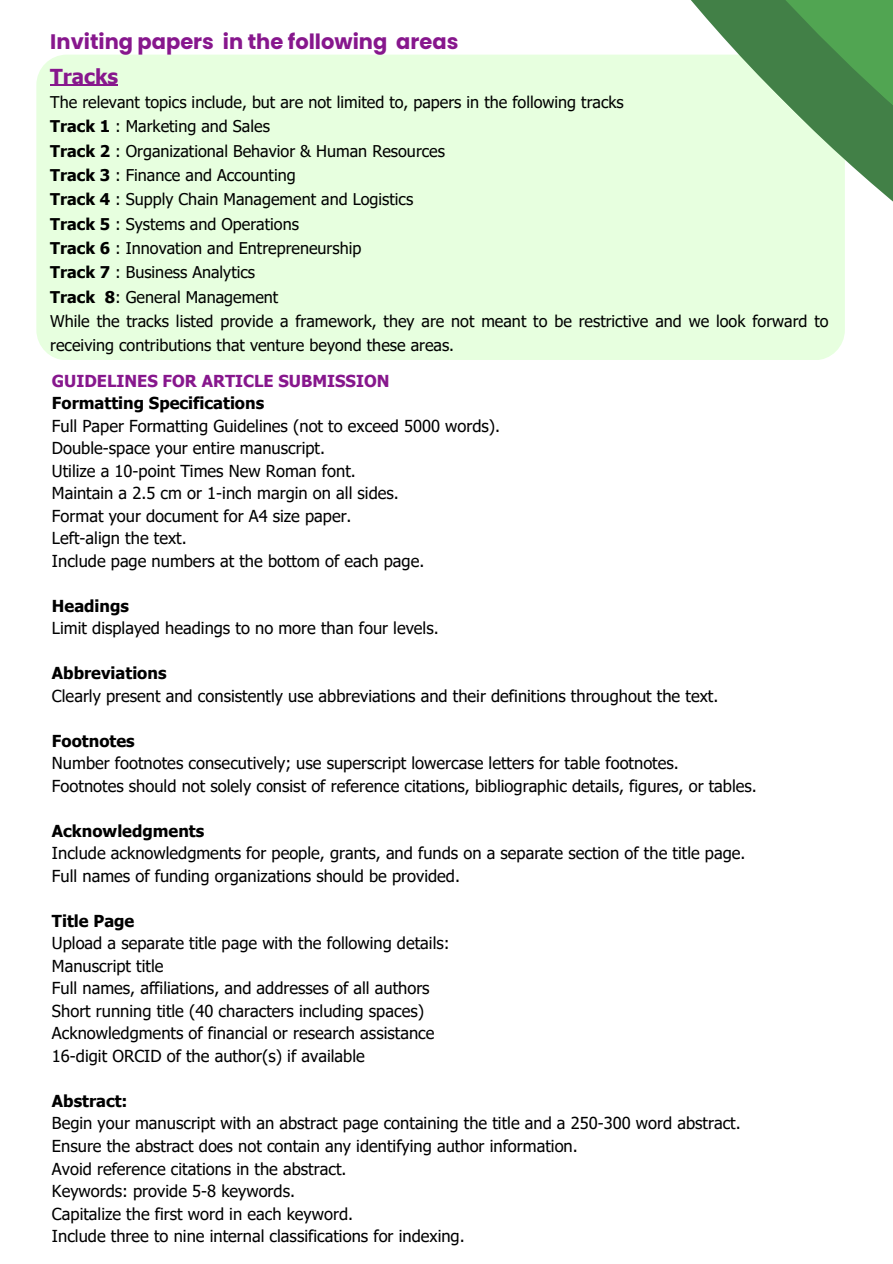
<style>
.page{position:relative;width:893px;height:1264px;background:#fff}
.page>*{position:absolute;margin:0;border:0;box-sizing:border-box;transform-origin:0 0}
.t1{font:700 21px "Poppins";color:#87178d}
.t2{font:700 20.55px "Tahoma";color:#87178d}
.t3{font:16.5px "Tahoma";color:#000}
.t4{font:700 16.5px "Tahoma";color:#000}
.t5{font:700 16.5px "Tahoma";color:#87178d}
.t6{font:16.2px/24.3px "Tahoma";color:#000}
.s1{font-weight:700}
</style>
<div class="page">
<div style="left:36px;top:55px;width:808px;height:305px;background:#e7ffdf;border-radius:30px"></div>
<hr style="left:50px;top:85px;width:68px;height:1px;background:#87178d">
<svg style="left:576px;top:0;width:316px;height:360px"></svg>
<p class="t1" style="left:50px;top:27px;width:409px">Inviting papers in the following areas</p>
<p class="t2" style="left:50px;top:63px;width:69px">Tracks</p>
<p class="t6" style="left:50px;top:90px;width:575px">The relevant topics include, but are not limited to, papers in the following tracks</p>
<p class="t6" style="left:50px;top:114px;width:221px"><span class="s1">Track 1</span> : Marketing and Sales</p>
<p class="t6" style="left:50px;top:138px;width:396px"><span class="s1">Track 2</span> : Organizational Behavior &amp; Human Resources</p>
<p class="t6" style="left:50px;top:162px;width:247px"><span class="s1">Track 3</span> : Finance and Accounting</p>
<p class="t6" style="left:50px;top:187px;width:364px"><span class="s1">Track 4</span> : Supply Chain Management and Logistics</p>
<p class="t6" style="left:50px;top:211px;width:250px"><span class="s1">Track 5</span> : Systems and Operations</p>
<p class="t6" style="left:50px;top:235px;width:312px"><span class="s1">Track 6</span> : Innovation and Entrepreneurship</p>
<p class="t6" style="left:50px;top:260px;width:206px"><span class="s1">Track 7</span> : Business Analytics</p>
<p class="t6" style="left:50px;top:284px;width:229px"><span class="s1">Track 8</span>: General Management</p>
<p class="t6" style="left:50px;top:308px;width:779px">While the tracks listed provide a framework, they are not meant to be restrictive and we look forward to receiving contributions that venture beyond these areas.</p>
<p class="t5" style="left:52px;top:370px;width:339px">GUIDELINES FOR ARTICLE SUBMISSION</p>
<p class="t4" style="left:52px;top:392px;width:214px">Formatting Specifications</p>
<p class="t3" style="left:52px;top:415px;width:449px">Full Paper Formatting Guidelines (not to exceed 5000 words).</p>
<p class="t3" style="left:52px;top:437px;width:275px">Double-space your entire manuscript.</p>
<p class="t3" style="left:52px;top:460px;width:305px">Utilize a 10-point Times New Roman font.</p>
<p class="t3" style="left:52px;top:482px;width:348px">Maintain a 2.5 cm or 1-inch margin on all sides.</p>
<p class="t3" style="left:52px;top:505px;width:301px">Format your document for A4 size paper.</p>
<p class="t3" style="left:52px;top:527px;width:136px">Left-align the text.</p>
<p class="t3" style="left:52px;top:550px;width:374px">Include page numbers at the bottom of each page.</p>
<p class="t4" style="left:52px;top:595px;width:79px">Headings</p>
<p class="t3" style="left:52px;top:617px;width:388px">Limit displayed headings to no more than four levels.</p>
<p class="t4" style="left:52px;top:662px;width:116px">Abbreviations</p>
<p class="t3" style="left:52px;top:685px;width:667px">Clearly present and consistently use abbreviations and their definitions throughout the text.</p>
<p class="t4" style="left:52px;top:730px;width:84px">Footnotes</p>
<p class="t3" style="left:52px;top:752px;width:628px">Number footnotes consecutively; use superscript lowercase letters for table footnotes.</p>
<p class="t3" style="left:52px;top:775px;width:706px">Footnotes should not solely consist of reference citations, bibliographic details, figures, or tables.</p>
<p class="t4" style="left:52px;top:820px;width:154px">Acknowledgments</p>
<p class="t3" style="left:52px;top:842px;width:695px">Include acknowledgments for people, grants, and funds on a separate section of the title page.</p>
<p class="t3" style="left:52px;top:865px;width:409px">Full names of funding organizations should be provided.</p>
<p class="t4" style="left:52px;top:910px;width:84px">Title Page</p>
<p class="t3" style="left:52px;top:932px;width:399px">Upload a separate title page with the following details:</p>
<p class="t3" style="left:52px;top:955px;width:113px">Manuscript title</p>
<p class="t3" style="left:52px;top:977px;width:379px">Full names, affiliations, and addresses of all authors</p>
<p class="t3" style="left:52px;top:1000px;width:373px">Short running title (40 characters including spaces)</p>
<p class="t3" style="left:52px;top:1022px;width:384px">Acknowledgments of financial or research assistance</p>
<p class="t3" style="left:52px;top:1045px;width:314px">16-digit ORCID of the author(s) if available</p>
<p class="t4" style="left:52px;top:1090px;width:77px">Abstract:</p>
<p class="t3" style="left:52px;top:1112px;width:690px">Begin your manuscript with an abstract page containing the title and a 250-300 word abstract.</p>
<p class="t3" style="left:52px;top:1135px;width:527px">Ensure the abstract does not contain any identifying author information.</p>
<p class="t3" style="left:52px;top:1157px;width:296px">Avoid reference citations in the abstract.</p>
<p class="t3" style="left:52px;top:1180px;width:244px">Keywords: provide 5-8 keywords.</p>
<p class="t3" style="left:52px;top:1202px;width:302px">Capitalize the first word in each keyword.</p>
<p class="t3" style="left:52px;top:1225px;width:414px">Include three to nine internal classifications for indexing.</p>
</div>
